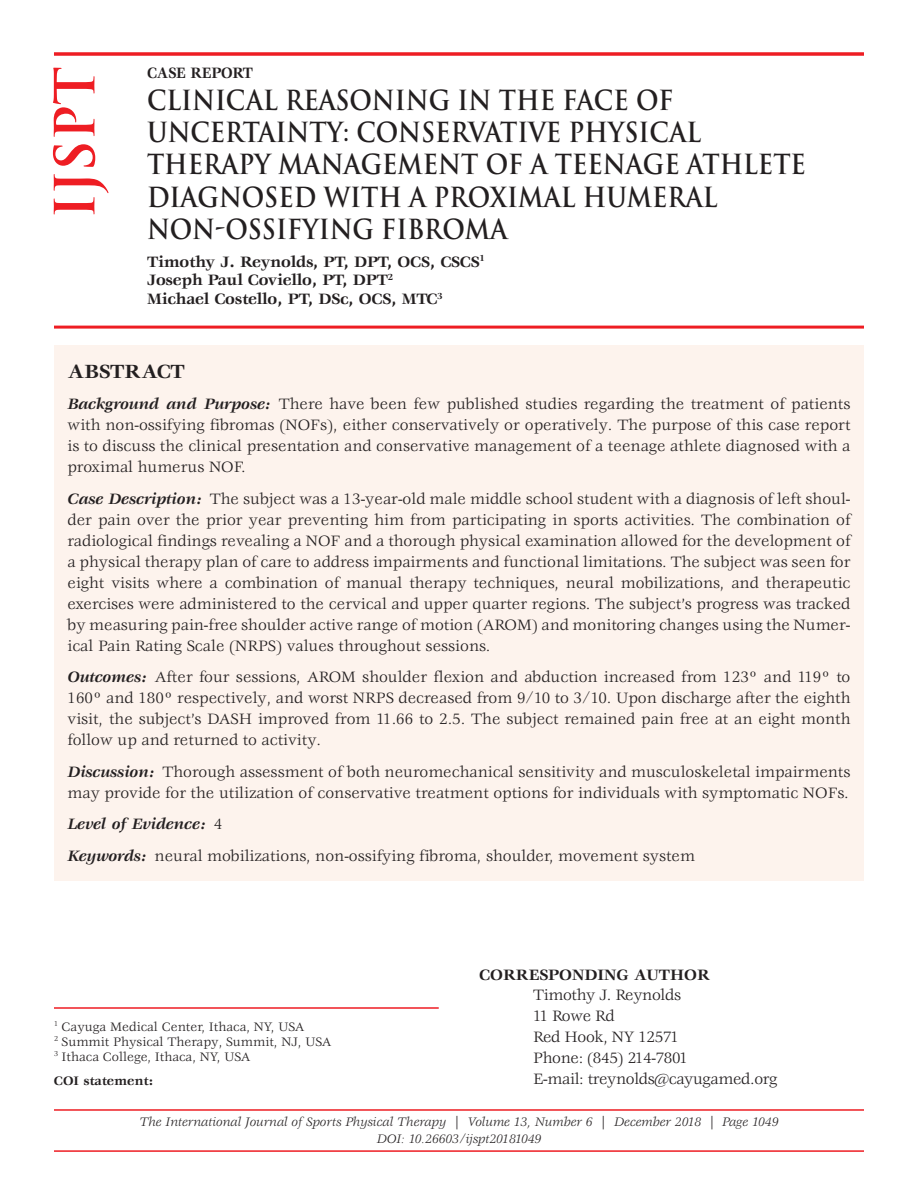
<style>
.page{position:relative;width:918px;height:1188px;background:#fff}
.page>*{position:absolute;margin:0;border:0;box-sizing:border-box;transform-origin:0 0}
.t1{font:700 54px "Trajan Pro";color:#ee1d23}
.t2{font:700 27px/32.2px "Trajan Pro";color:#231f20;scale:.9 1}
.t3{font:700 21px "Veljovic Std";color:#231f20}
.t4{font:16.5px/21px "Veljovic Std";color:#231f20;text-align:justify}
.t5{font:700 16.5px/18.8px "Veljovic Std";letter-spacing:-.01em;color:#231f20}
.t6{font:16.5px/21px "Veljovic Std";letter-spacing:-.02em;color:#231f20}
.t7{font:700 16.5px "Veljovic Std";letter-spacing:-.01em;color:#231f20;scale:.9 1}
.t8{font:italic 13.5px/16.5px "Veljovic Std";color:#231f20;text-align:center}
.t9{font:13.5px/15px "Veljovic Std";color:#231f20}
.t10{font:700 13.5px "Veljovic Std";color:#231f20}
.s1{font-weight:700;font-style:italic}
</style>
<div class="page">
<div style="left:54px;top:346px;width:810px;height:535px;background:#fdf3ed"></div>
<svg style="left:54px;top:52px;width:810px;height:4px;background:#ef383e"></svg>
<hr style="left:54px;top:1007px;width:385px;height:2px;background:#ee1d23">
<hr style="left:54px;top:326px;width:810px;height:3px;background:#ee1d23">
<hr style="left:54px;top:1109px;width:810px;height:2px;background:#ee1d23">
<hr style="left:54px;top:1150px;width:810px;height:2px;background:#ee1d23">
<h1 class="t1" style="left:44px;top:219px;width:154px;rotate:-90deg">IJSPT</h1>
<p class="t7" style="left:147px;top:66px;width:119px">CASE REPORT</p>
<h2 class="t2" style="left:147px;top:84px;width:734px">CLINICAL REASONING IN THE FACE OF UNCERTAINTY: CONSERVATIVE PHYSICAL THERAPY MANAGEMENT OF A TEENAGE ATHLETE DIAGNOSED WITH A PROXIMAL HUMERAL NON-OSSIFYING FIBROMA</h2>
<p class="t5" style="left:147px;top:253px;width:339px">Timothy J. Reynolds, PT, DPT, OCS, CSCS<sup>1<br></sup>Joseph Paul Coviello, PT, DPT<sup>2<br></sup>Michael Costello, PT, DSc, OCS, MTC<sup>3</sup></p>
<p class="t3" style="left:68px;top:362px;width:119px">ABSTRACT</p>
<p class="t4" style="left:68px;top:394px;width:785px"><span class="s1">Background and Purpose:</span> There have been few published studies regarding the treatment of patients with non-ossifying fibromas (NOFs), either conservatively or operatively. The purpose of this case report is to discuss the clinical presentation and conservative management of a teenage athlete diagnosed with a proximal humerus NOF.</p>
<p class="t4" style="left:68px;top:489px;width:785px"><span class="s1">Case Description:</span> The subject was a 13-year-old male middle school student with a diagnosis of left shoul&shy;der pain over the prior year preventing him from participating in sports activities. The combination of radiological findings revealing a NOF and a thorough physical examination allowed for the development of a physical therapy plan of care to address impairments and functional limitations. The subject was seen for eight visits where a combination of manual therapy techniques, neural mobilizations, and therapeutic exercises were administered to the cervical and upper quarter regions. The subject’s progress was tracked by measuring pain-free shoulder active range of motion (AROM) and monitoring changes using the Numer&shy;ical Pain Rating Scale (NRPS) values throughout sessions.</p>
<p class="t4" style="left:68px;top:667px;width:785px"><span class="s1">Outcomes:</span> After four sessions, AROM shoulder flexion and abduction increased from 123º and 119º to 160º and 180º respectively, and worst NRPS decreased from 9/10 to 3/10. Upon discharge after the eighth visit, the subject’s DASH improved from 11.66 to 2.5. The subject remained pain free at an eight month follow up and returned to activity.</p>
<p class="t4" style="left:68px;top:762px;width:785px"><span class="s1">Discussion:</span> Thorough assessment of both neuromechanical sensitivity and musculoskeletal impairments may provide for the utilization of conservative treatment options for individuals with symptomatic NOFs.</p>
<p class="t4" style="left:68px;top:809px;width:629px;line-height:31.5px"><span class="s1">Level of Evidence:</span> 4<br><span class="s1">Keywords:</span> neural mobilizations, non-ossifying fibroma, shoulder, movement system</p>
<p class="t5" style="left:479px;top:966px;width:232px">CORRESPONDING AUTHOR</p>
<p class="t6" style="left:533px;top:986px;width:246px">Timothy J. Reynolds<br>11 Rowe Rd<br>Red Hook, NY 12571<br>Phone: (845) 214-7801<br>E-mail: treynolds@cayugamed.org</p>
<p class="t8" style="left:139px;top:1115px;width:641px">The International Journal of Sports Physical Therapy | Volume 13, Number 6 | December 2018 | Page 1049<br>DOI: 10.26603/ijspt20181049</p>
<p class="t9" style="left:54px;top:1020px;width:279px"><sup>1</sup> Cayuga Medical Center, Ithaca, NY, USA<br><sup>2</sup> Summit Physical Therapy, Summit, NJ, USA<br><sup>3</sup> Ithaca College, Ithaca, NY, USA</p>
<p class="t10" style="left:54px;top:1075px;width:101px">COI statement:</p>
</div>
